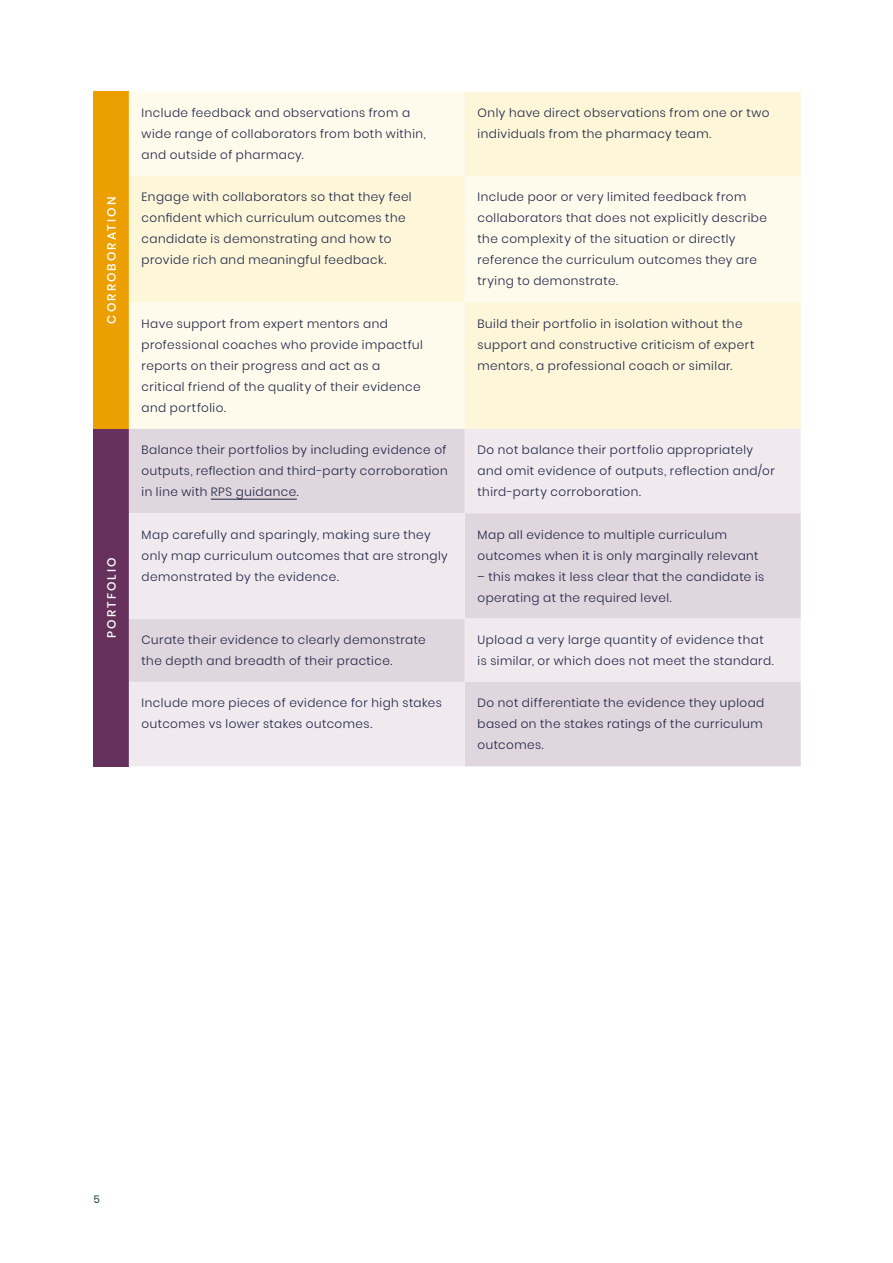
<style>
.page{position:relative;width:893px;height:1263px;background:#fff}
.page>*{position:absolute;margin:0;border:0;box-sizing:border-box;transform-origin:0 0}
.t1{font:300 12px/21px "Poppins";letter-spacing:.04em;color:#1c2244}
.t2{font:500 12px "Poppins";letter-spacing:.175em;color:#fff}
.t3{font:10.5px "Poppins";color:#193e44}
</style>
<div class="page">
<div style="left:94px;top:92px;width:35px;height:337px;background:#ec9f00"></div>
<svg style="left:129px;top:92px;width:672px;height:337px;background:#fdf8e2"></svg>
<div style="left:94px;top:429px;width:35px;height:337px;background:#65315c"></div>
<svg style="left:129px;top:429px;width:672px;height:337px;background:#e8e0e6"></svg>
<hr style="left:211px;top:499px;width:86px;height:1px;background:#1c2244">
<p class="t2" style="left:105px;top:323px;width:128px;rotate:-90deg">CORROBORATION</p>
<p class="t2" style="left:105px;top:638px;width:82px;rotate:-90deg">PORTFOLIO</p>
<p class="t1" style="left:142px;top:102px;width:286px">Include feedback and observations from a wide range of collaborators from both within, and outside of pharmacy.</p>
<p class="t1" style="left:477px;top:102px;width:294px">Only have direct observations from one or two individuals from the pharmacy team.</p>
<p class="t1" style="left:142px;top:187px;width:272px">Engage with collaborators so that they feel confident which curriculum outcomes the candidate is demonstrating and how to provide rich and meaningful feedback.</p>
<p class="t1" style="left:477px;top:187px;width:291px">Include poor or very limited feedback from collaborators that does not explicitly describe the complexity of the situation or directly reference the curriculum outcomes they are trying to demonstrate.</p>
<p class="t1" style="left:142px;top:313px;width:283px">Have support from expert mentors and professional coaches who provide impactful reports on their progress and act as a critical friend of the quality of their evidence and portfolio.</p>
<p class="t1" style="left:477px;top:313px;width:278px">Build their portfolio in isolation without the support and constructive criticism of expert mentors, a professional coach or similar.</p>
<p class="t1" style="left:142px;top:439px;width:308px;text-align:justify">Balance their portfolios by including evidence of outputs, reflection and third-party corroboration in line with RPS guidance.</p>
<p class="t1" style="left:477px;top:439px;width:299px">Do not balance their portfolio appropriately and omit evidence of outputs, reflection and/or third-party corroboration.</p>
<p class="t1" style="left:142px;top:524px;width:308px">Map carefully and sparingly, making sure they only map curriculum outcomes that are strongly demonstrated by the evidence.</p>
<p class="t1" style="left:477px;top:524px;width:282px">Map all evidence to multiple curriculum outcomes when it is only marginally relevant</p>
<p class="t1" style="left:477px;top:566px;width:288px">– this makes it less clear that the candidate is operating at the required level.</p>
<p class="t1" style="left:142px;top:629px;width:286px">Curate their evidence to clearly demonstrate the depth and breadth of their practice.</p>
<p class="t1" style="left:477px;top:629px;width:298px">Upload a very large quantity of evidence that is similar, or which does not meet the standard.</p>
<p class="t1" style="left:142px;top:693px;width:302px">Include more pieces of evidence for high stakes outcomes vs lower stakes outcomes.</p>
<p class="t1" style="left:477px;top:693px;width:288px">Do not differentiate the evidence they upload based on the stakes ratings of the curriculum outcomes.</p>
<p class="t3" style="left:94px;top:1193px;width:8px">5</p>
</div>
